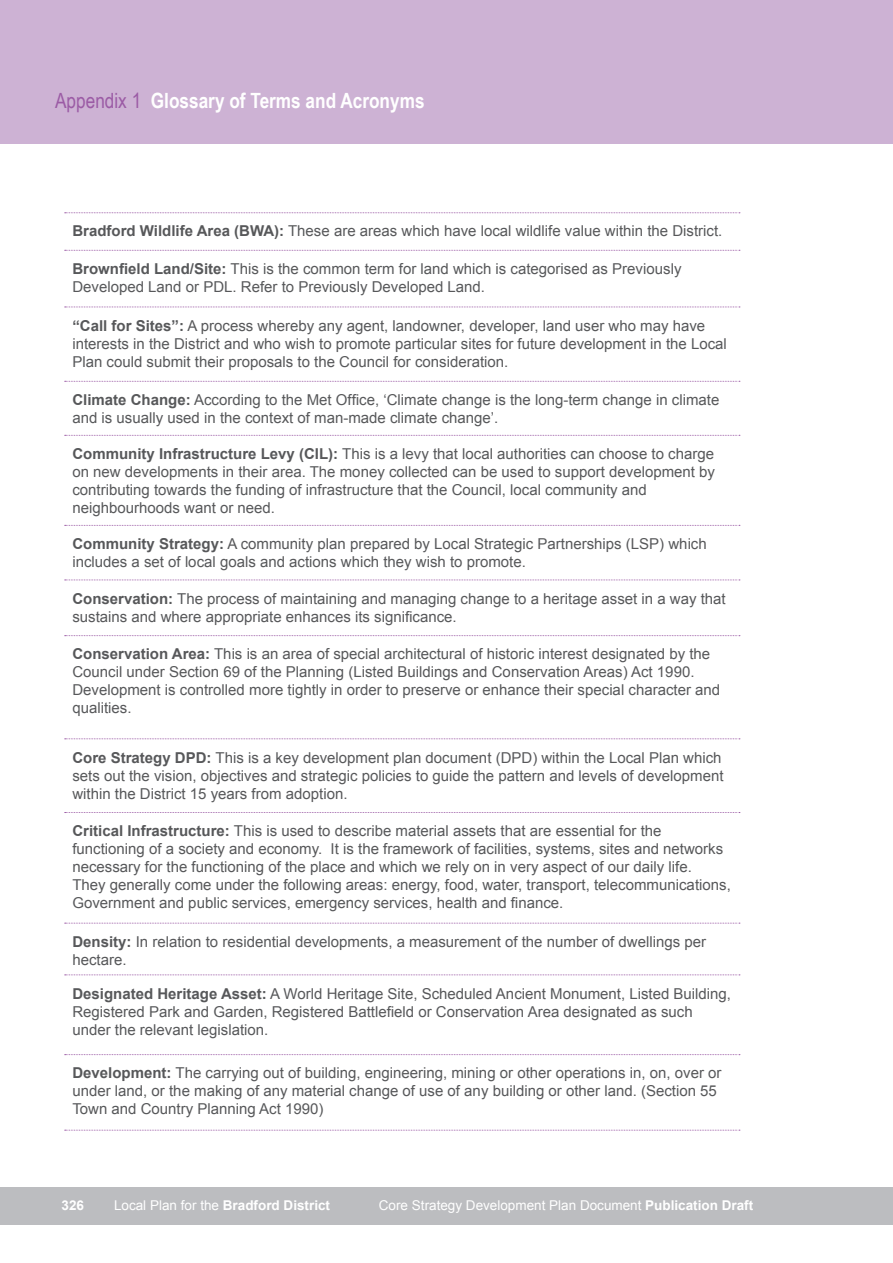
<style>
.page{position:relative;width:893px;height:1263px;background:#fff}
.page>*{position:absolute;margin:0;border:0;box-sizing:border-box;transform-origin:0 0}
.t1{font:700 21px "Arial Narrow";color:#fff}
.t2{font:15px/18px "Arial";color:#57585a}
.t3{font:13.5px "Arial";color:#fff}
.t4{font:700 13.5px "Arial";color:#fff}
.s1{font-weight:400;color:#9b5ba5}
.s2{font-weight:700}
.s3{font-weight:400}
</style>
<div class="page">
<div style="left:0;top:1186px;width:893px;height:38px;background:#bcbdc0"></div>
<div style="left:0;top:0;width:893px;height:144px;background:#cdb2d4"></div>
<svg style="left:65px;top:212px;width:675px;height:1px"></svg>
<svg style="left:65px;top:250px;width:675px;height:1px"></svg>
<svg style="left:65px;top:306px;width:675px;height:1px"></svg>
<svg style="left:65px;top:381px;width:675px;height:1px"></svg>
<svg style="left:65px;top:435px;width:675px;height:1px"></svg>
<svg style="left:65px;top:525px;width:675px;height:1px"></svg>
<svg style="left:65px;top:579px;width:675px;height:1px"></svg>
<svg style="left:65px;top:635px;width:675px;height:1px"></svg>
<svg style="left:65px;top:738px;width:675px;height:1px"></svg>
<svg style="left:65px;top:812px;width:675px;height:1px"></svg>
<svg style="left:65px;top:922px;width:675px;height:1px"></svg>
<svg style="left:65px;top:974px;width:675px;height:1px"></svg>
<svg style="left:65px;top:1054px;width:675px;height:1px"></svg>
<svg style="left:65px;top:1129px;width:675px;height:1px"></svg>
<h1 class="t1" style="left:55px;top:85px;width:371px"><span class="s1">Appendix 1</span> Glossary of Terms and Acronyms</h1>
<p class="t2" style="left:72px;top:222px;width:652px"><span class="s2">Bradford Wildlife Area (BWA):</span> These are areas which have local wildlife value within the District.</p>
<p class="t2" style="left:72px;top:260px;width:611px"><span class="s2">Brownfield Land/Site:</span> This is the common term for land which is categorised as Previously<br>Developed Land or PDL. Refer to Previously Developed Land.</p>
<p class="t2" style="left:72px;top:316px;width:656px"><span class="s2">“Call for Sites”:</span> A process whereby any agent, landowner, developer, land user who may have interests in the District and who wish to promote particular sites for future development in the Local<br>Plan could submit their proposals to the Council for consideration.</p>
<p class="t2" style="left:72px;top:391px;width:648px"><span class="s2">Climate Change:</span> According to the Met Office, ‘Climate change is the long-term change in climate and is usually used in the context of man-made climate change’.</p>
<p class="t2" style="left:72px;top:445px;width:644px"><span class="s2">Community Infrastructure Levy (CIL):</span> This is a levy that local authorities can choose to charge on new developments in their area. The money collected can be used to support development by contributing towards the funding of infrastructure that the Council, local community and neighbourhoods want or need.</p>
<p class="t2" style="left:72px;top:535px;width:636px"><span class="s2">Community Strategy:</span> A community plan prepared by Local Strategic Partnerships (LSP) which includes a set of local goals and actions which they wish to promote.</p>
<p class="t2" style="left:72px;top:589px;width:655px"><span class="s2">Conservation:</span> The process of maintaining and managing change to a heritage asset in a way that sustains and where appropriate enhances its significance.</p>
<p class="t2" style="left:72px;top:645px;width:649px"><span class="s2">Conservation Area:</span> This is an area of special architectural of historic interest designated by the Council under Section 69 of the Planning (Listed Buildings and Conservation Areas) Act 1990.<br>Development is controlled more tightly in order to preserve or enhance their special character and qualities.</p>
<p class="t2" style="left:72px;top:748px;width:653px"><span class="s2">Core Strategy DPD:</span> This is a key development plan document (DPD) within the Local Plan which sets out the vision, objectives and strategic policies to guide the pattern and levels of development within the District 15 years from adoption.</p>
<p class="t2" style="left:72px;top:822px;width:660px"><span class="s2">Critical Infrastructure:</span> This is used to describe material assets that are essential for the functioning of a society and economy. It is the framework of facilities, systems, sites and networks necessary for the functioning of the place and which we rely on in very aspect of our daily life.<br>They generally come under the following areas: energy, food, water, transport, telecommunications, Government and public services, emergency services, health and finance.</p>
<p class="t2" style="left:72px;top:932px;width:635px"><span class="s2">Density:</span> In relation to residential developments, a measurement of the number of dwellings per hectare.</p>
<p class="t2" style="left:72px;top:984px;width:660px"><span class="s2">Designated Heritage Asset:</span> A World Heritage Site, Scheduled Ancient Monument, Listed Building,<br>Registered Park and Garden, Registered Battlefield or Conservation Area designated as such under the relevant legislation.</p>
<p class="t2" style="left:72px;top:1064px;width:651px"><span class="s2">Development:</span> The carrying out of building, engineering, mining or other operations in, on, over or under land, or the making of any material change of use of any building or other land. (Section 55<br>Town and Country Planning Act 1990)</p>
<p class="t4" style="left:62px;top:1196px;width:24px">326</p>
<p class="t4" style="left:114px;top:1196px;width:218px"><span class="s3">Local Plan for the</span> Bradford District</p>
<p class="t3" style="left:379px;top:1196px;width:376px">Core Strategy Development Plan Document <span class="s2">Publication Draft</span></p>
</div>
